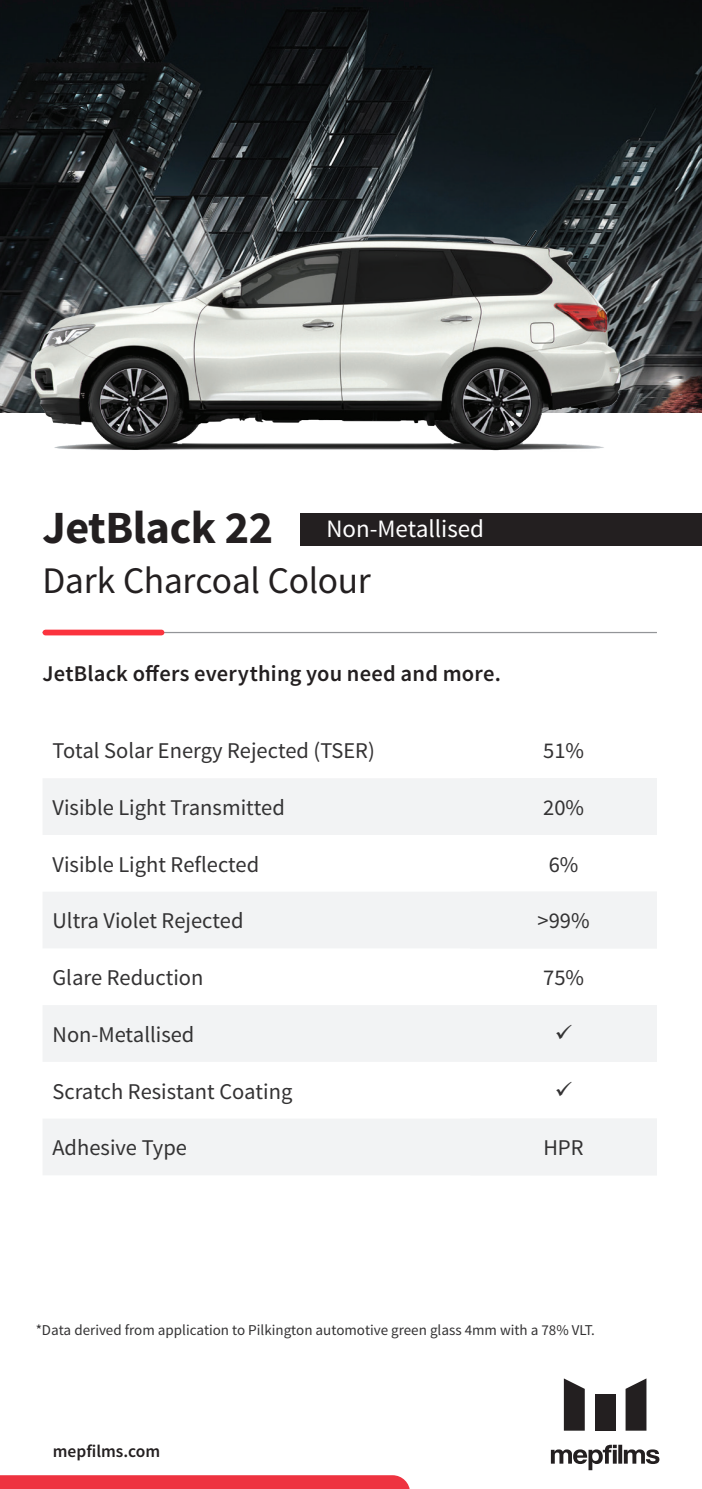
<style>
.page{position:relative;width:702px;height:1489px;background:#fff}
.page>*{position:absolute;margin:0;border:0;box-sizing:border-box;transform-origin:0 0}
.t1{font:700 46.25px "Source Sans Pro";letter-spacing:-.01em;color:#231f20}
.t2{font:37.5px "Source Sans Pro";letter-spacing:-.01em;color:#231f20}
.t3{font:25px "Source Sans Pro";color:#fff}
.t4{font:22.5px "Source Sans Pro";color:#333233}
.t5{font:600 22.5px "Source Sans Pro";letter-spacing:.01em;color:#231f20}
.t6{font:600 17.5px "Source Sans Pro";color:#231f20}
.t7{font:15px "Source Sans Pro";color:#333233}
</style>
<div class="page">
<svg style="left:625px;top:1378px;width:21px;height:52px"></svg>
<div style="left:594px;top:1394px;width:21px;height:36px;background:#231f20"></div>
<svg style="left:564px;top:1378px;width:20px;height:52px"></svg>
<svg style="left:551px;top:1444px;width:108px;height:25px"></svg>
<svg style="left:0;top:1475px;width:410px;height:13px;background:#ee3845"></svg>
<hr style="left:43px;top:632px;width:614px;height:1px;background:#939598">
<div style="left:45px;top:629px;width:116px;height:6px;background:#fb333e"></div>
<div style="left:300px;top:513px;width:402px;height:33px;background:#231f20"></div>
<svg style="left:43px;top:779px;width:427px;height:396px;fill:#f2f3f4"></svg>
<svg style="left:470px;top:778px;width:187px;height:397px;fill:#f2f3f4"></svg>
<img style="left:0;top:0;width:702px;height:412px">
<img style="left:17px;top:199px;width:618px;height:252px">
<svg style="left:556px;top:1024px;width:15px;height:15px"></svg>
<svg style="left:556px;top:1081px;width:15px;height:15px"></svg>
<p class="t1" style="left:43px;top:498px;width:232px">JetBlack 22</p>
<p class="t2" style="left:43px;top:557px;width:330px">Dark Charcoal Colour</p>
<p class="t3" style="left:326px;top:513px;width:159px">Non-Metallised</p>
<p class="t5" style="left:43px;top:659px;width:460px">JetBlack offers everything you need and more.</p>
<p class="t4" style="left:53px;top:736px;width:324px">Total Solar Energy Rejected (TSER)</p>
<p class="t4" style="left:53px;top:793px;width:234px">Visible Light Transmitted</p>
<p class="t4" style="left:53px;top:850px;width:208px">Visible Light Reflected</p>
<p class="t4" style="left:53px;top:907px;width:192px">Ultra Violet Rejected</p>
<p class="t4" style="left:53px;top:963px;width:152px">Glare Reduction</p>
<p class="t4" style="left:53px;top:1020px;width:143px">Non-Metallised</p>
<p class="t4" style="left:53px;top:1077px;width:241px">Scratch Resistant Coating</p>
<p class="t4" style="left:53px;top:1133px;width:136px">Adhesive Type</p>
<p class="t4" style="left:543px;top:736px;width:42px">51%</p>
<p class="t4" style="left:543px;top:793px;width:42px">20%</p>
<p class="t4" style="left:548px;top:850px;width:31px">6%</p>
<p class="t4" style="left:537px;top:907px;width:54px">&gt;99%</p>
<p class="t4" style="left:543px;top:963px;width:42px">75%</p>
<p class="t4" style="left:543px;top:1133px;width:42px">HPR</p>
<p class="t7" style="left:36px;top:1320px;width:561px">*Data derived from application to Pilkington automotive green glass 4mm with a 78% VLT.</p>
<p class="t6" style="left:53px;top:1440px;width:109px">mepfilms.com</p>
</div>
